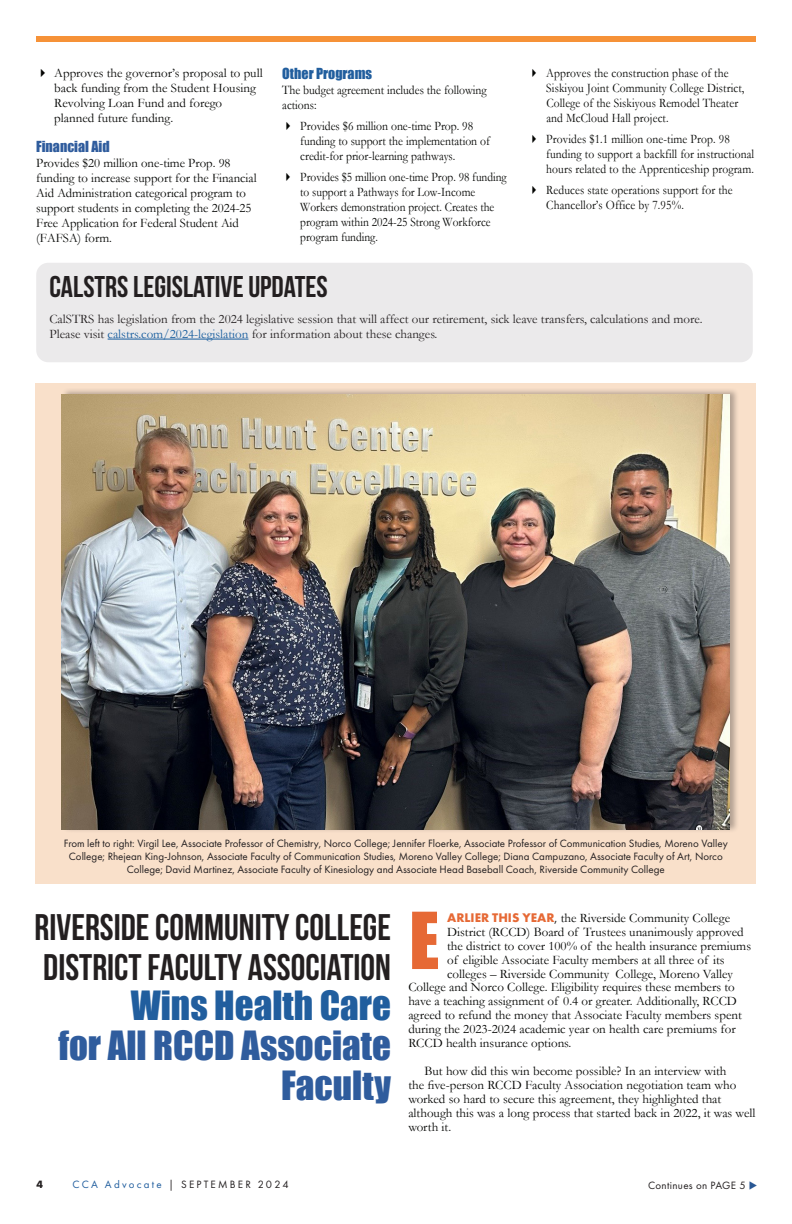
<style>
.page{position:relative;width:792px;height:1224px;background:#fff}
.page>*{position:absolute;margin:0;border:0;box-sizing:border-box;transform-origin:0 0}
.t1{font:72.5px "Impact";color:#e66935}
.t2{font:37px/40px "Bebas Neue";color:#231f20;text-align:right}
.t3{font:700 30px "Bebas Neue";color:#231f20}
.t4{font:14px "Impact";color:#215e9e}
.t5{font:14px "Impact";color:#2f5c9d}
.t6{font:13px/14px "Garamond";color:#040503}
.t7{font:13px/15px "Garamond";color:#040503;scale:.89 1}
.t8{font:13px/15px "Garamond";color:#231f20}
.t9{font:13px/15px "Garamond";color:#040503;scale:.88 1}
.t10{font:13px/15px "Garamond";color:#040503;scale:.9 1}
.t11{font:11px/13.2px "Futura PT";color:#231f20;text-align:center}
.t12{font:11px "Futura PT";letter-spacing:.2em;color:#231f20}
.t13{font:11px "Futura PT";letter-spacing:.03em;color:#231f20}
.t14{font:700 11px "Futura PT";color:#231f20}
.s1{color:#175d9e}
.s2{font-family:"Futura PT";font-weight:700;color:#e66935}
.s3{font-family:"Futura PT"}
.s4{font-family:"Impact";color:#215e9e}
.s5{font-family:"Impact";color:#2f5c9d}
.s6{color:#215e9e}
.s7{color:#295794}
</style>
<div class="page">
<div style="left:36px;top:263px;width:717px;height:99px;background:#ebeaeb;border-radius:12px"></div>
<div style="left:36px;top:36px;width:720px;height:5px;background:#f69238"></div>
<hr style="left:108px;top:339px;width:140px;height:1px;background:#175d9e">
<div style="left:36px;top:383px;width:720px;height:500px;background:#f9e0ca"></div>
<div style="left:61px;top:388px;width:679px;height:445px;background:#231f20;opacity:.33"></div>
<img style="left:62px;top:395px;width:668px;height:434px">
<p class="t6" style="left:54px;top:65px;width:210px;line-height:15px">Approves the governor’s proposal to pull back funding from the Student Housing Revolving Loan Fund and forego planned future funding.</p>
<p class="t5" style="left:36px;top:135px;width:75px">Financial Aid</p>
<p class="t6" style="left:36px;top:155px;width:222px;line-height:15px">Provides $20 million one-time Prop. 98 funding to increase support for the Financial Aid Administration categorical program to support students in completing the 2024-25<br>Free Application for Federal Student Aid (FAFSA) form.</p>
<p class="t4" style="left:282px;top:63px;width:91px">Other Programs</p>
<p class="t10" style="left:282px;top:82px;width:229px">The budget agreement includes the following actions:</p>
<p class="t10" style="left:300px;top:118px;width:212px">Provides $6 million one-time Prop. 98 funding to support the implementation of credit-for prior-learning pathways.</p>
<p class="t9" style="left:300px;top:169px;width:236px">Provides $5 million one-time Prop. 98 funding to support a Pathways for Low-Income Workers demonstration project. Creates the program within 2024-25 Strong Workforce program funding.</p>
<p class="t3" style="left:49px;top:271px;width:280px">CALSTRS LEGISLATIVE UPDATES</p>
<p class="t7" style="left:546px;top:65px;width:224px">Approves the construction phase of the<br>Siskiyou Joint Community College District,</p>
<p class="t7" style="left:546px;top:95px;width:217px">College of the Siskiyous Remodel Theater and McCloud Hall project.</p>
<p class="t7" style="left:546px;top:131px;width:235px">Provides $1.1 million one-time Prop. 98 funding to support a backfill for instructional hours related to the Apprenticeship program.</p>
<p class="t7" style="left:546px;top:182px;width:211px">Reduces state operations support for the<br>Chancellor’s Office by 7.95%.</p>
<p class="t8" style="left:49px;top:311px;width:655px">CalSTRS has legislation from the 2024 legislative session that will affect our retirement, sick leave transfers, calculations and more.<br>Please visit <span class="s1">calstrs.com/2024-legislation</span> for information about these changes.</p>
<p class="t11" style="left:64px;top:836px;width:665px">From left to right: Virgil Lee, Associate Professor of Chemistry, Norco College; Jennifer Floerke, Associate Professor of Communication Studies, Moreno Valley<br>College; Rhejean King-Johnson, Associate Faculty of Communication Studies, Moreno Valley College; Diana Campuzano, Associate Faculty of Art, Norco<br>College; David Martinez, Associate Faculty of Kinesiology and Associate Head Baseball Coach, Riverside Community College</p>
<p class="t1" style="left:409px;top:884px;width:32px">E</p>
<p class="t6" style="left:408px;top:980px;width:335px">College and Norco College. Eligibility requires these members to have a teaching assignment of 0.4 or greater. Additionally, RCCD agreed to refund the money that Associate Faculty members spent during the 2023-2024 academic year on health care premiums for RCCD health insurance options.</p>
<p class="t6" style="left:408px;top:1064px;width:349px;text-indent:16px">But how did this win become possible? In an interview with<br>the five-person RCCD Faculty Association negotiation team who worked so hard to secure this agreement, they highlighted that although this was a long process that started back in 2022, it was well worth it.</p>
<p class="t6" style="left:447px;top:910px;width:305px"><span class="s2">ARLIER THIS YEAR</span><span class="s3">,</span> the Riverside Community College District (RCCD) Board of Trustees unanimously approved the district to cover 100% of the health insurance premiums of eligible Associate Faculty members at all three of its colleges – Riverside Community College, Moreno Valley</p>
<p class="t2" style="left:35px;top:907px;width:358px">RIVERSIDE COMMUNITY COLLEGE<br>DISTRICT FACULTY ASSOCIATION<br><span class="s4">Wins Health Care<br></span><span class="s5">for All RCCD Associate<br>Faculty</span></p>
<p class="t14" style="left:37px;top:1177px;width:8px">4</p>
<p class="t12" style="left:73px;top:1178px;width:218px"><span class="s6">CCA Advocate</span> | SEPTEMBER 2024</p>
<p class="t13" style="left:648px;top:1178px;width:111px">Continues on PAGE 5 <span class="s7">◆</span></p>
</div>
